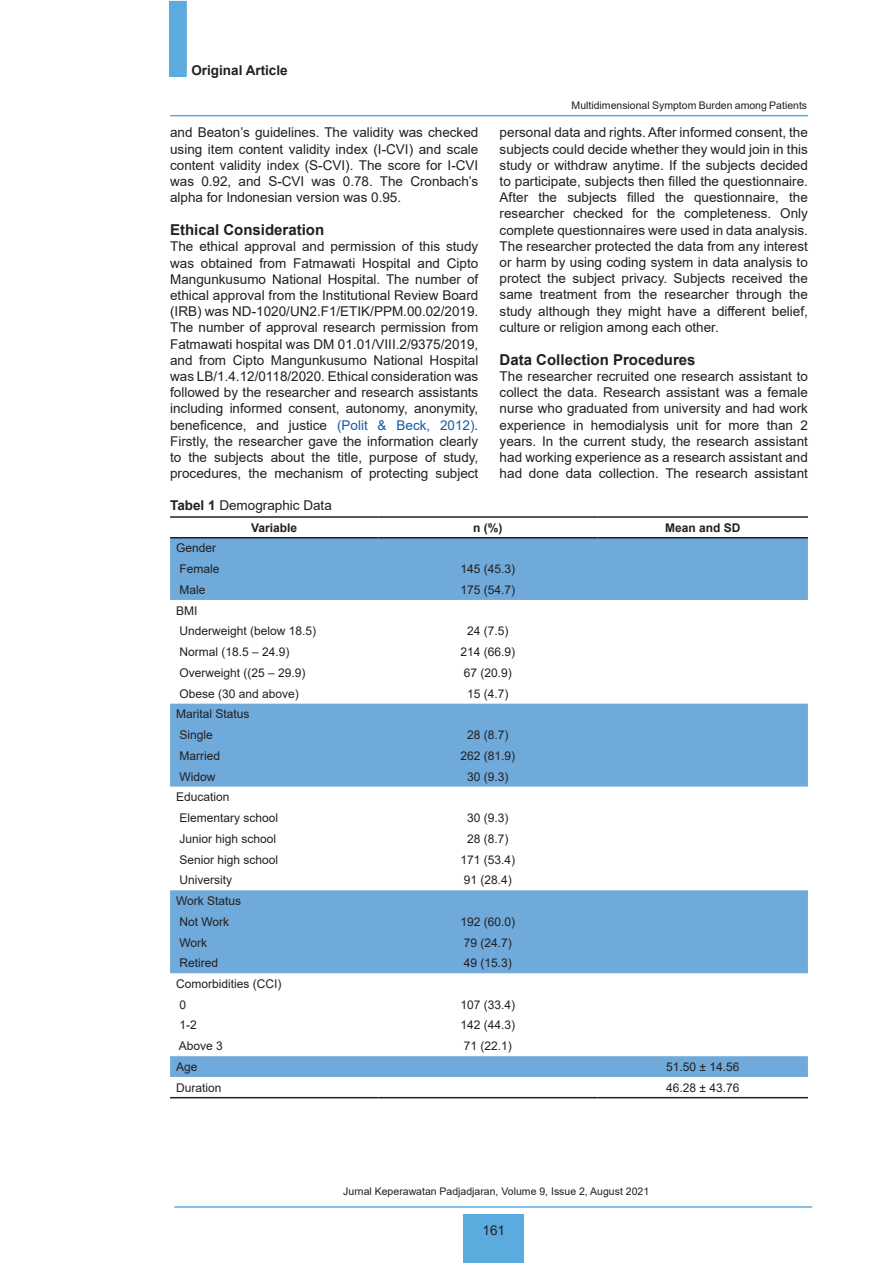
<style>
.page{position:relative;width:893px;height:1263px;background:#fff}
.page>*{position:absolute;margin:0;border:0;box-sizing:border-box;transform-origin:0 0}
.Heading_2{font:700 15px "Arial";color:#231f20}
.Paragraf_Awal{font:13.5px/16.2px "Arial";color:#231f20;text-align:justify}
.Paragraf_Lanjutan{font:13.5px/16.2px "Arial";color:#231f20;text-align:justify}
.judul_tabel{font:13.5px "Arial";color:#231f20}
.t1{font:700 13.5px "Arial";color:#231f20}
.isi_tabel{font:12px "Arial";color:#231f20}
.isi_tabel-2{font:700 12px "Arial";color:#231f20}
.Running_Title{font:10.5px "Arial";color:#231f20}
.s1{color:#175d9e}
.s2{font-weight:700}
</style>
<div class="page">
<div style="left:463px;top:1214px;width:61px;height:49px;background:#5babdf"></div>
<hr style="left:174px;top:1206px;width:638px;height:2px;background:#5babdf">
<hr style="left:170px;top:115px;width:638px;height:1px;background:#5babdf">
<div style="left:169px;top:1px;width:18px;height:76px;background:#5babdf;border:2px solid #5babdf"></div>
<svg style="left:170px;top:538px;width:638px;height:539px"></svg>
<hr style="left:170px;top:516px;width:208px;height:2px;background:#231f20">
<hr style="left:378px;top:516px;width:219px;height:2px;background:#231f20">
<hr style="left:597px;top:516px;width:211px;height:2px;background:#231f20">
<hr style="left:170px;top:537px;width:208px;height:1px;background:#231f20">
<hr style="left:378px;top:537px;width:219px;height:1px;background:#231f20">
<hr style="left:597px;top:537px;width:211px;height:1px;background:#231f20">
<hr style="left:170px;top:1097px;width:208px;height:1px;background:#231f20">
<hr style="left:378px;top:1097px;width:219px;height:1px;background:#231f20">
<hr style="left:597px;top:1097px;width:211px;height:1px;background:#231f20">
<p class="t1" style="left:191px;top:61px;width:98px">Original Article</p>
<p class="Paragraf_Lanjutan" style="left:170px;top:124px;width:310px">and Beaton’s guidelines. The validity was checked using item content validity index (I-CVI) and scale content validity index (S-CVI). The score for I-CVI was 0.92, and S-CVI was 0.78. The Cronbach’s alpha for Indonesian version was 0.95.</p>
<p class="Heading_2" style="left:170px;top:219px;width:156px">Ethical Consideration</p>
<p class="Paragraf_Awal" style="left:170px;top:238px;width:310px">The ethical approval and permission of this study was obtained from Fatmawati Hospital and Cipto Mangunkusumo National Hospital. The number of ethical approval from the Institutional Review Board (IRB) was ND-1020/UN2.F1/ETIK/PPM.00.02/2019.<br>The number of approval research permission from Fatmawati hospital was DM 01.01/VIII.2/9375/2019, and from Cipto Mangunkusumo National Hospital was LB/1.4.12/0118/2020. Ethical consideration was followed by the researcher and research assistants including informed consent, autonomy, anonymity, beneficence, and justice <span class="s1">(Polit &amp; Beck, 2012)</span>.<br>Firstly, the researcher gave the information clearly to the subjects about the title, purpose of study, procedures, the mechanism of protecting subject</p>
<p class="Running_Title" style="left:572px;top:98px;width:237px">Multidimensional Symptom Burden among Patients</p>
<p class="Paragraf_Awal" style="left:500px;top:124px;width:310px">personal data and rights. After informed consent, the subjects could decide whether they would join in this study or withdraw anytime. If the subjects decided to participate, subjects then filled the questionnaire.<br>After the subjects filled the questionnaire, the researcher checked for the completeness. Only complete questionnaires were used in data analysis.<br>The researcher protected the data from any interest or harm by using coding system in data analysis to protect the subject privacy. Subjects received the same treatment from the researcher through the study although they might have a different belief, culture or religion among each other.</p>
<p class="Heading_2" style="left:500px;top:349px;width:197px">Data Collection Procedures</p>
<p class="Paragraf_Awal" style="left:500px;top:368px;width:310px">The researcher recruited one research assistant to collect the data. Research assistant was a female nurse who graduated from university and had work experience in hemodialysis unit for more than 2 years. In the current study, the research assistant had working experience as a research assistant and had done data collection. The research assistant</p>
<p class="judul_tabel" style="left:170px;top:496px;width:163px"><span class="s2">Tabel 1</span> Demographic Data</p>
<p class="isi_tabel-2" style="left:251px;top:519px;width:48px">Variable</p>
<p class="isi_tabel-2" style="left:473px;top:519px;width:31px">n (%)</p>
<p class="isi_tabel-2" style="left:665px;top:519px;width:77px">Mean and SD</p>
<p class="isi_tabel" style="left:176px;top:540px;width:42px">Gender</p>
<p class="isi_tabel" style="left:179px;top:561px;width:42px">Female</p>
<p class="isi_tabel" style="left:461px;top:561px;width:56px">145 (45.3)</p>
<p class="isi_tabel" style="left:179px;top:581px;width:28px">Male</p>
<p class="isi_tabel" style="left:461px;top:581px;width:56px">175 (54.7)</p>
<p class="isi_tabel" style="left:176px;top:602px;width:23px">BMI</p>
<p class="isi_tabel" style="left:179px;top:623px;width:138px">Underweight (below 18.5)</p>
<p class="isi_tabel" style="left:467px;top:623px;width:43px">24 (7.5)</p>
<p class="isi_tabel" style="left:179px;top:644px;width:112px">Normal (18.5 – 24.9)</p>
<p class="isi_tabel" style="left:461px;top:644px;width:56px">214 (66.9)</p>
<p class="isi_tabel" style="left:179px;top:664px;width:128px">Overweight ((25 – 29.9)</p>
<p class="isi_tabel" style="left:464px;top:664px;width:50px">67 (20.9)</p>
<p class="isi_tabel" style="left:179px;top:685px;width:121px">Obese (30 and above)</p>
<p class="isi_tabel" style="left:467px;top:685px;width:43px">15 (4.7)</p>
<p class="isi_tabel" style="left:176px;top:706px;width:75px">Marital Status</p>
<p class="isi_tabel" style="left:179px;top:727px;width:35px">Single</p>
<p class="isi_tabel" style="left:467px;top:727px;width:43px">28 (8.7)</p>
<p class="isi_tabel" style="left:179px;top:747px;width:42px">Married</p>
<p class="isi_tabel" style="left:461px;top:747px;width:56px">262 (81.9)</p>
<p class="isi_tabel" style="left:179px;top:768px;width:37px">Widow</p>
<p class="isi_tabel" style="left:467px;top:768px;width:43px">30 (9.3)</p>
<p class="isi_tabel" style="left:176px;top:789px;width:55px">Education</p>
<p class="isi_tabel" style="left:179px;top:810px;width:100px">Elementary school</p>
<p class="isi_tabel" style="left:467px;top:810px;width:43px">30 (9.3)</p>
<p class="isi_tabel" style="left:179px;top:830px;width:98px">Junior high school</p>
<p class="isi_tabel" style="left:467px;top:830px;width:43px">28 (8.7)</p>
<p class="isi_tabel" style="left:179px;top:851px;width:100px">Senior high school</p>
<p class="isi_tabel" style="left:461px;top:851px;width:56px">171 (53.4)</p>
<p class="isi_tabel" style="left:179px;top:872px;width:54px">University</p>
<p class="isi_tabel" style="left:464px;top:872px;width:50px">91 (28.4)</p>
<p class="isi_tabel" style="left:176px;top:892px;width:67px">Work Status</p>
<p class="isi_tabel" style="left:179px;top:913px;width:51px">Not Work</p>
<p class="isi_tabel" style="left:461px;top:913px;width:56px">192 (60.0)</p>
<p class="isi_tabel" style="left:179px;top:934px;width:29px">Work</p>
<p class="isi_tabel" style="left:464px;top:934px;width:50px">79 (24.7)</p>
<p class="isi_tabel" style="left:179px;top:955px;width:40px">Retired</p>
<p class="isi_tabel" style="left:464px;top:955px;width:50px">49 (15.3)</p>
<p class="isi_tabel" style="left:176px;top:975px;width:107px">Comorbidities (CCI)</p>
<p class="isi_tabel" style="left:179px;top:996px;width:8px">0</p>
<p class="isi_tabel" style="left:461px;top:996px;width:56px">107 (33.4)</p>
<p class="isi_tabel" style="left:179px;top:1017px;width:19px">1-2</p>
<p class="isi_tabel" style="left:461px;top:1017px;width:56px">142 (44.3)</p>
<p class="isi_tabel" style="left:179px;top:1038px;width:46px">Above 3</p>
<p class="isi_tabel" style="left:464px;top:1038px;width:50px">71 (22.1)</p>
<p class="isi_tabel" style="left:176px;top:1058px;width:23px">Age</p>
<p class="isi_tabel" style="left:666px;top:1058px;width:75px">51.50 ± 14.56</p>
<p class="isi_tabel" style="left:176px;top:1079px;width:47px">Duration</p>
<p class="isi_tabel" style="left:666px;top:1079px;width:75px">46.28 ± 43.76</p>
<p class="Running_Title" style="left:343px;top:1184px;width:307px">Jurnal Keperawatan Padjadjaran, Volume 9, Issue 2, August 2021</p>
<p class="Paragraf_Awal" style="left:482px;top:1222px;width:24px">161</p>
</div>
